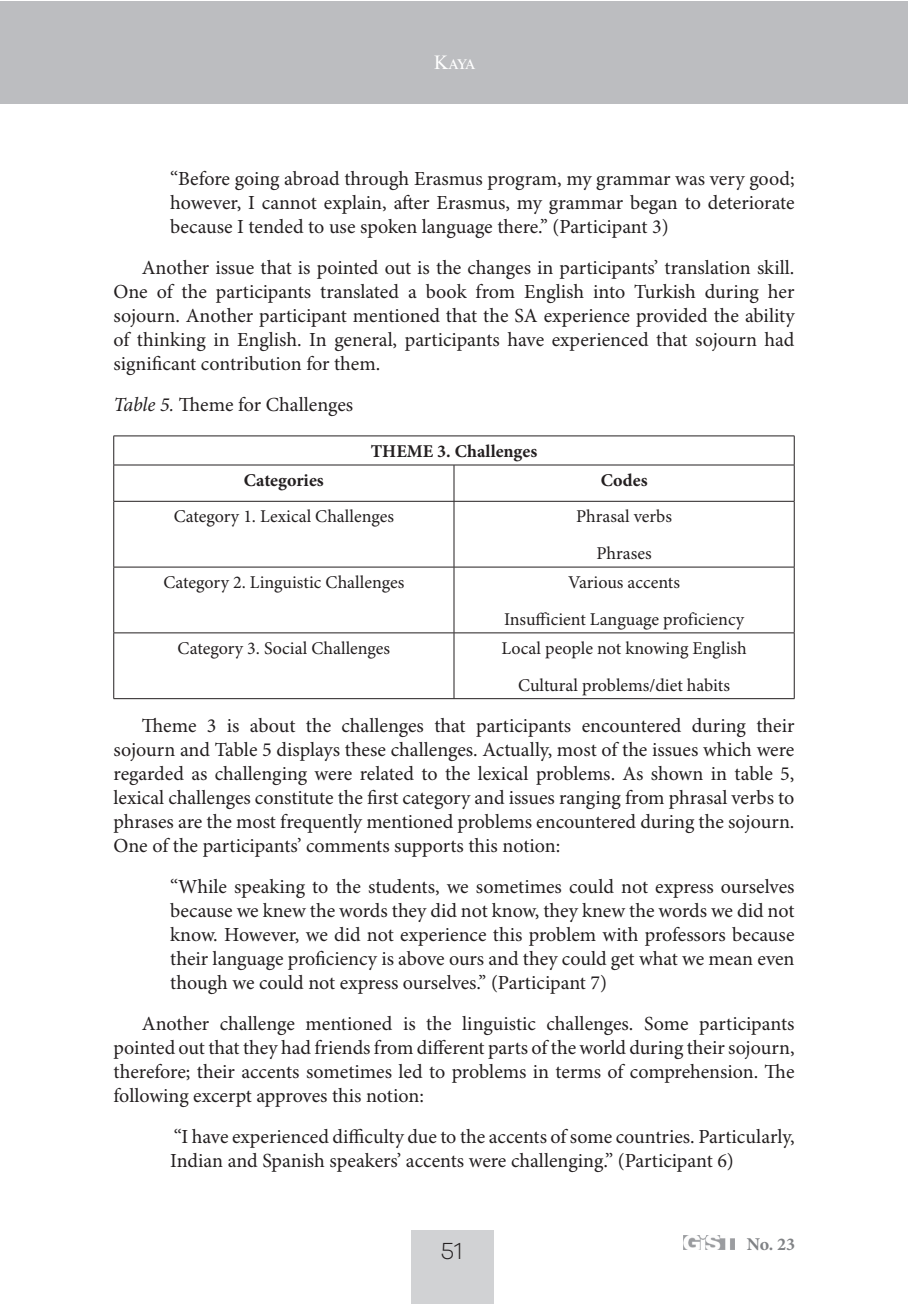
<style>
.page{position:relative;width:908px;height:1304px;background:#fff}
.page>*{position:absolute;margin:0;border:0;box-sizing:border-box;transform-origin:0 0}
.t1{font:300 24px "Galano Grotesque";color:#231f20}
.t2{font:20px/24px "Minion Pro";color:#231f20;text-align:justify}
.t3{font:20px "Times New Roman";color:#fff}
.t4{font:18px/36.8px "Minion Pro";letter-spacing:.005em;color:#231f20;text-align:center}
.t5{font:700 18px "Minion Pro";color:#231f20}
.t6{font:700 18px "Minion Pro";color:#808285}
.s1{font-style:italic}
</style>
<div class="page">
<div style="left:411px;top:1230px;width:83px;height:74px;background:#d1d2d4"></div>
<img style="left:683px;top:1236px;width:51px;height:13px">
<div style="left:0;top:1px;width:906px;height:102px;background:#bcbdc0"></div>
<hr style="left:113px;top:436px;width:341px;height:1px;background:#231f20">
<svg style="left:113px;top:436px;width:1px;height:29px"></svg>
<hr style="left:454px;top:436px;width:340px;height:1px;background:#231f20">
<svg style="left:793px;top:436px;width:1px;height:29px"></svg>
<hr style="left:113px;top:465px;width:341px;height:1px;background:#231f20">
<hr style="left:113px;top:465px;width:1px;height:36px;background:#231f20">
<hr style="left:454px;top:465px;width:340px;height:1px;background:#231f20">
<hr style="left:453px;top:465px;width:1px;height:36px;background:#231f20">
<hr style="left:793px;top:465px;width:1px;height:36px;background:#231f20">
<hr style="left:113px;top:501px;width:341px;height:1px;background:#231f20">
<hr style="left:113px;top:502px;width:1px;height:65px;background:#231f20">
<hr style="left:454px;top:501px;width:340px;height:1px;background:#231f20">
<hr style="left:453px;top:502px;width:1px;height:65px;background:#231f20">
<hr style="left:793px;top:502px;width:1px;height:65px;background:#231f20">
<hr style="left:113px;top:567px;width:341px;height:1px;background:#231f20">
<hr style="left:113px;top:567px;width:1px;height:66px;background:#231f20">
<hr style="left:454px;top:567px;width:340px;height:1px;background:#231f20">
<hr style="left:453px;top:567px;width:1px;height:66px;background:#231f20">
<hr style="left:793px;top:567px;width:1px;height:66px;background:#231f20">
<hr style="left:113px;top:633px;width:341px;height:1px;background:#231f20">
<hr style="left:113px;top:633px;width:1px;height:65px;background:#231f20">
<hr style="left:454px;top:633px;width:340px;height:1px;background:#231f20">
<hr style="left:453px;top:633px;width:1px;height:65px;background:#231f20">
<hr style="left:793px;top:633px;width:1px;height:65px;background:#231f20">
<hr style="left:113px;top:698px;width:341px;height:1px;background:#231f20">
<hr style="left:454px;top:698px;width:340px;height:1px;background:#231f20">
<p class="t3" style="left:434px;top:48px;width:41px">Kaya</p>
<p class="t2" style="left:170px;top:167px;width:625px">‘‘Before going abroad through Erasmus program, my grammar was very good; however, I cannot explain, after Erasmus, my grammar began to deteriorate because I tended to use spoken language there.’’ (Participant 3)</p>
<p class="t2" style="left:113px;top:256px;width:682px;text-indent:28px">Another issue that is pointed out is the changes in participants’ translation skill.<br>One of the participants translated a book from English into Turkish during her sojourn. Another participant mentioned that the SA experience provided the ability of thinking in English. In general, participants have experienced that sojourn had significant contribution for them.</p>
<p class="t2" style="left:113px;top:393px;width:241px"><span class="s1">Table 5.</span> Theme for Challenges</p>
<p class="t5" style="left:370px;top:439px;width:168px">THEME 3. Challenges</p>
<p class="t5" style="left:244px;top:468px;width:81px">Categories</p>
<p class="t5" style="left:600px;top:468px;width:48px">Codes</p>
<p class="t4" style="left:174px;top:499px;width:222px">Category 1. Lexical Challenges</p>
<p class="t4" style="left:576px;top:499px;width:97px">Phrasal verbs<br>Phrases</p>
<p class="t4" style="left:163px;top:565px;width:242px">Category 2. Linguistic Challenges</p>
<p class="t4" style="left:503px;top:565px;width:242px">Various accents<br>Insufficient Language proficiency</p>
<p class="t4" style="left:177px;top:631px;width:214px">Category 3. Social Challenges</p>
<p class="t4" style="left:501px;top:631px;width:246px">Local people not knowing English<br>Cultural problems/diet habits</p>
<p class="t2" style="left:113px;top:714px;width:682px;text-indent:28px">Theme 3 is about the challenges that participants encountered during their sojourn and Table 5 displays these challenges. Actually, most of the issues which were regarded as challenging were related to the lexical problems. As shown in table 5, lexical challenges constitute the first category and issues ranging from phrasal verbs to phrases are the most frequently mentioned problems encountered during the sojourn.<br>One of the participants’ comments supports this notion:</p>
<p class="t2" style="left:170px;top:875px;width:625px">‘‘While speaking to the students, we sometimes could not express ourselves because we knew the words they did not know, they knew the words we did not know. However, we did not experience this problem with professors because their language proficiency is above ours and they could get what we mean even though we could not express ourselves.’’ (Participant 7)</p>
<p class="t2" style="left:113px;top:1012px;width:682px;text-indent:28px">Another challenge mentioned is the linguistic challenges. Some participants pointed out that they had friends from different parts of the world during their sojourn, therefore; their accents sometimes led to problems in terms of comprehension. The following excerpt approves this notion:</p>
<p class="t2" style="left:170px;top:1125px;width:625px">‘‘I have experienced difficulty due to the accents of some countries. Particularly,<br>Indian and Spanish speakers’ accents were challenging.’’ (Participant 6)</p>
<p class="t1" style="left:440px;top:1237px;width:23px">51</p>
<p class="t6" style="left:746px;top:1232px;width:50px">No. 23</p>
</div>
